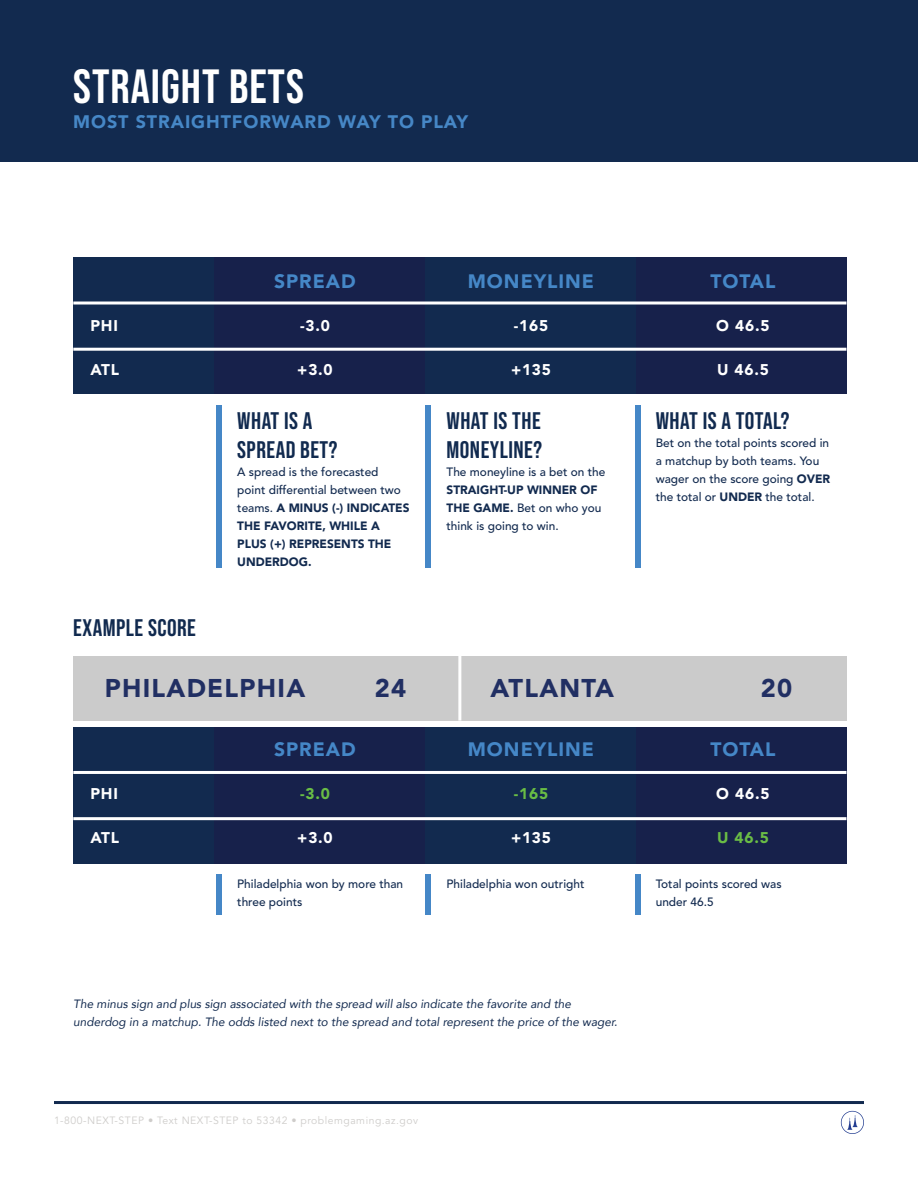
<style>
.page{position:relative;width:918px;height:1188px;background:#fff}
.page>*{position:absolute;margin:0;border:0;box-sizing:border-box;transform-origin:0 0}
.t1{font:700 48px "Bebas Neue Pro";letter-spacing:.02em;color:#fff}
.t2{font:900 25.5px "Avenir";letter-spacing:.05em;color:#212f63}
.t3{font:700 24px/28.8px "Bebas Neue Pro";letter-spacing:.02em;color:#112a4f}
.t4{font:900 19.35px "Avenir";letter-spacing:.05em;color:#4587c7}
.t5{font:900 18px "Avenir";letter-spacing:.05em;color:#4687c6}
.t6{font:900 15.45px "Avenir";letter-spacing:.05em;color:#fff}
.t7{font:900 15.45px "Avenir";color:#69bd45}
.t8{font:900 15.45px "Avenir";color:#6abd45}
.t9{font:500 12px/18px "Avenir";color:#122a4f}
.t10{font:italic 12px/18px "Avenir";color:#122a4f}
.t11{font:900 12px/18px "Avenir";color:#122a4f}
.t12{font:10.5px "Avenir";letter-spacing:.05em;color:#ceccca}
.s1{font-weight:500}
.s2{font-weight:900}
</style>
<div class="page">
<div style="left:0;top:0;width:918px;height:162px;background:#122a4f"></div>
<div style="left:73px;top:656px;width:773px;height:65px;background:#cbcbcb"></div>
<div style="left:73px;top:727px;width:773px;height:136px;background:#122a4f"></div>
<div style="left:215px;top:727px;width:210px;height:136px;background:#17214b"></div>
<div style="left:636px;top:727px;width:210px;height:136px;background:#17214b"></div>
<hr style="left:73px;top:771px;width:773px;height:3px;background:#fff">
<hr style="left:73px;top:817px;width:773px;height:3px;background:#fff">
<hr style="left:458px;top:656px;width:3px;height:65px;background:#fff">
<div style="left:216px;top:405px;width:6px;height:162px;background:#4587c7"></div>
<div style="left:216px;top:874px;width:6px;height:41px;background:#4587c7"></div>
<div style="left:425px;top:874px;width:6px;height:41px;background:#4587c7"></div>
<div style="left:425px;top:405px;width:6px;height:162px;background:#4587c7"></div>
<div style="left:635px;top:405px;width:6px;height:162px;background:#4587c7"></div>
<div style="left:635px;top:874px;width:6px;height:41px;background:#4587c7"></div>
<div style="left:73px;top:258px;width:773px;height:136px;background:#122a4f"></div>
<div style="left:215px;top:258px;width:210px;height:136px;background:#17214b"></div>
<div style="left:636px;top:258px;width:210px;height:136px;background:#17214b"></div>
<hr style="left:73px;top:302px;width:773px;height:3px;background:#fff">
<hr style="left:73px;top:348px;width:773px;height:3px;background:#fff">
<hr style="left:54px;top:1101px;width:810px;height:3px;background:#122a4f">
<svg style="left:841px;top:1111px;width:23px;height:23px"></svg>
<h1 class="t1" style="left:73px;top:58px;width:232px">STRAIGHT BETS</h1>
<h3 class="t5" style="left:73px;top:111px;width:396px">MOST STRAIGHTFORWARD WAY TO PLAY</h3>
<h3 class="t4" style="left:274px;top:269px;width:83px">SPREAD</h3>
<h3 class="t4" style="left:468px;top:269px;width:128px">MONEYLINE</h3>
<h3 class="t4" style="left:710px;top:269px;width:66px">TOTAL</h3>
<p class="t6" style="left:90px;top:317px;width:29px">PHI</p>
<p class="t6" style="left:300px;top:317px;width:31px">-3.0</p>
<p class="t6" style="left:514px;top:317px;width:36px">-165</p>
<p class="t6" style="left:716px;top:317px;width:55px">O 46.5</p>
<p class="t6" style="left:90px;top:360px;width:30px">ATL</p>
<p class="t6" style="left:297px;top:360px;width:37px">+3.0</p>
<p class="t6" style="left:511px;top:360px;width:41px">+135</p>
<p class="t6" style="left:717px;top:360px;width:53px">U 46.5</p>
<h3 class="t3" style="left:73px;top:613px;width:124px">EXAMPLE SCORE</h3>
<h3 class="t3" style="left:237px;top:406px;width:102px">WHAT IS A<br>SPREAD BET?</h3>
<p class="t11" style="left:237px;top:463px;width:174px"><span class="s1">A spread is the forecasted point differential between two teams.</span> A MINUS (-) INDICATES<br>THE FAVORITE, WHILE A<br>PLUS (+) REPRESENTS THE<br>UNDERDOG.</p>
<h3 class="t3" style="left:447px;top:406px;width:97px">WHAT IS THE<br>MONEYLINE?</h3>
<p class="t9" style="left:447px;top:463px;width:160px">The moneyline is a bet on the</p>
<p class="t9" style="left:447px;top:481px;width:156px"><span class="s2">STRAIGHT-UP WINNER OF<br>THE GAME.</span> Bet on who you think is going to win.</p>
<h3 class="t3" style="left:656px;top:406px;width:135px">WHAT IS A TOTAL?</h3>
<p class="t9" style="left:656px;top:434px;width:176px">Bet on the total points scored in a matchup by both teams. You wager on the score going <span class="s2">OVER </span>the total or <span class="s2">UNDER</span> the total.</p>
<h2 class="t2" style="left:105px;top:673px;width:202px">PHILADELPHIA</h2>
<h2 class="t2" style="left:375px;top:673px;width:33px">24</h2>
<h2 class="t2" style="left:491px;top:673px;width:125px">ATLANTA</h2>
<h2 class="t2" style="left:761px;top:673px;width:33px">20</h2>
<h3 class="t4" style="left:274px;top:737px;width:83px">SPREAD</h3>
<h3 class="t4" style="left:468px;top:737px;width:128px">MONEYLINE</h3>
<h3 class="t4" style="left:710px;top:737px;width:66px">TOTAL</h3>
<p class="t6" style="left:90px;top:785px;width:29px">PHI</p>
<p class="t7" style="left:300px;top:785px;width:31px">-3.0</p>
<p class="t7" style="left:514px;top:785px;width:36px">-165</p>
<p class="t6" style="left:716px;top:785px;width:55px">O 46.5</p>
<p class="t6" style="left:90px;top:828px;width:30px">ATL</p>
<p class="t6" style="left:297px;top:828px;width:37px">+3.0</p>
<p class="t6" style="left:511px;top:828px;width:41px">+135</p>
<p class="t8" style="left:717px;top:828px;width:53px">U 46.5</p>
<p class="t9" style="left:237px;top:875px;width:167px">Philadelphia won by more than three points</p>
<p class="t9" style="left:447px;top:875px;width:139px">Philadelphia won outright</p>
<p class="t9" style="left:656px;top:875px;width:127px">Total points scored was under 46.5</p>
<p class="t10" style="left:73px;top:995px;width:546px">The minus sign and plus sign associated with the spread will also indicate the favorite and the underdog in a matchup. The odds listed next to the spread and total represent the price of the wager.</p>
<p class="t12" style="left:54px;top:1114px;width:366px">1-800-NEXT-STEP • Text NEXT-STEP to 53342 • problemgaming.az.gov</p>
</div>
